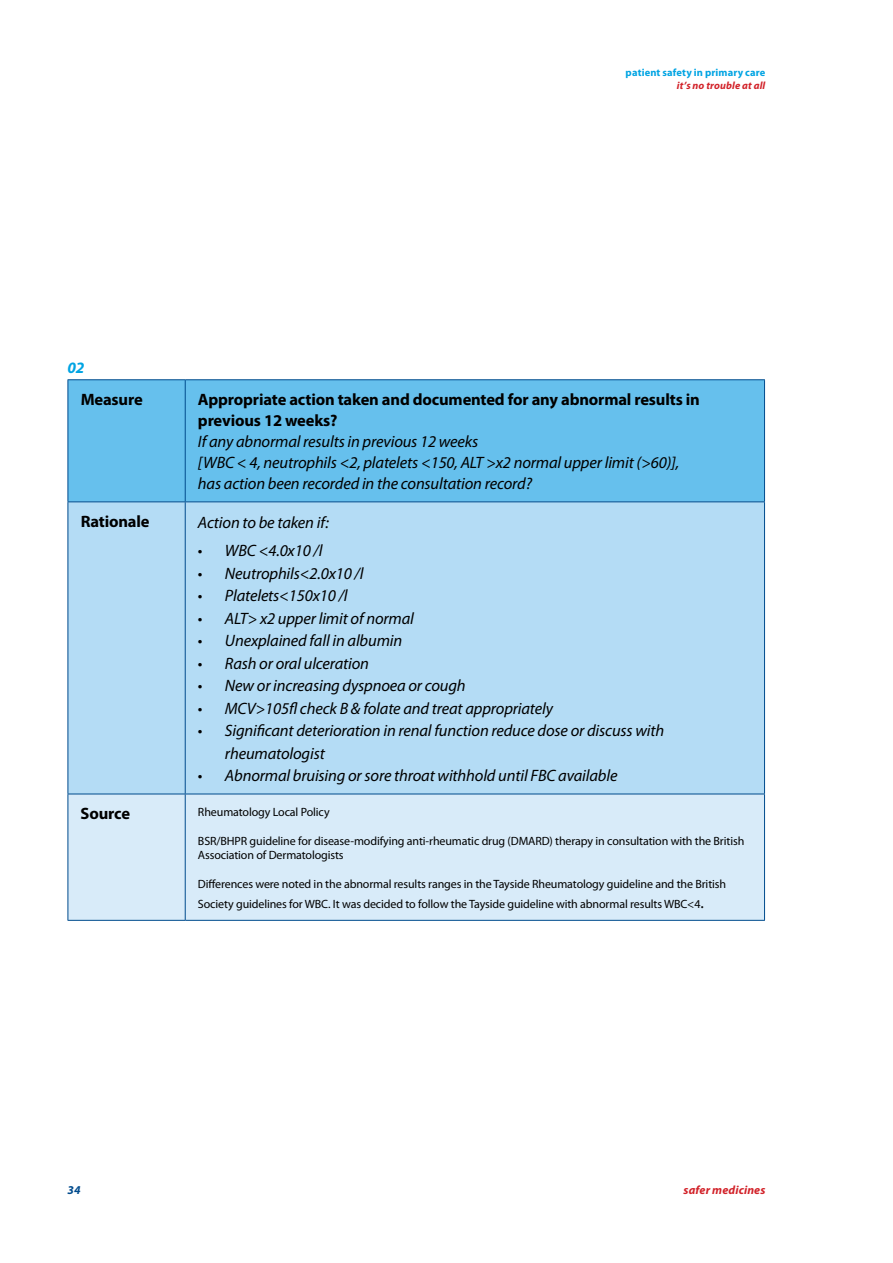
<style>
.page{position:relative;width:893px;height:1263px;background:#fff}
.page>*{position:absolute;margin:0;border:0;box-sizing:border-box;transform-origin:0 0}
.t1{font:italic 16.5px/21px "Myriad Pro";letter-spacing:-.01em;color:#000}
.t2{font:700 16.5px/21.1px "Myriad Pro";letter-spacing:-.01em;color:#000}
.t3{font:italic 700 15.9px "Myriad Pro";color:#00a4e3}
.t4{font:12px/14.4px "Myriad Pro";letter-spacing:-.01em;color:#000}
.t5{font:italic 700 12px "Myriad Pro";letter-spacing:.01em;color:#d2232a}
.t6{font:italic 700 12px "Myriad Pro";color:#004b8d}
.t7{font:700 10.5px "Myriad Pro";letter-spacing:.01em;color:#00a4e3}
.t8{font:italic 700 10.5px "Myriad Pro";letter-spacing:.015em;color:#d2232a}
.s1{font-style:normal}
.s2{font-size:16.5px}
</style>
<div class="page">
<div style="left:69px;top:380px;width:695px;height:121px;background:#66c0ed"></div>
<div style="left:69px;top:502px;width:695px;height:292px;background:#b4dcf5"></div>
<div style="left:69px;top:795px;width:695px;height:125px;background:#d8ebf9"></div>
<hr style="left:68px;top:380px;width:1px;height:121px;background:#004b8d">
<hr style="left:68px;top:502px;width:1px;height:292px;background:#004b8d">
<hr style="left:68px;top:794px;width:1px;height:126px;background:#004b8d">
<hr style="left:68px;top:920px;width:117px;height:1px;background:#004b8d">
<hr style="left:185px;top:920px;width:580px;height:1px;background:#004b8d">
<hr style="left:68px;top:379px;width:117px;height:1px;background:#004b8d">
<hr style="left:185px;top:379px;width:580px;height:1px;background:#004b8d">
<hr style="left:185px;top:380px;width:1px;height:121px;background:#004b8d">
<hr style="left:764px;top:380px;width:1px;height:121px;background:#004b8d">
<hr style="left:68px;top:501px;width:117px;height:1px;background:#004b8d">
<hr style="left:185px;top:501px;width:580px;height:1px;background:#004b8d">
<hr style="left:185px;top:502px;width:1px;height:292px;background:#004b8d">
<hr style="left:764px;top:502px;width:1px;height:292px;background:#004b8d">
<hr style="left:68px;top:794px;width:117px;height:1px;background:#004b8d">
<hr style="left:185px;top:794px;width:580px;height:1px;background:#004b8d">
<hr style="left:185px;top:794px;width:1px;height:126px;background:#004b8d">
<hr style="left:764px;top:794px;width:1px;height:126px;background:#004b8d">
<p class="t7" style="left:626px;top:66px;width:141px">patient safety in primary care</p>
<p class="t8" style="left:677px;top:78px;width:90px">it’s no trouble at all</p>
<p class="t3" style="left:68px;top:358px;width:18px">02</p>
<p class="t2" style="left:81px;top:388px;width:64px">Measure</p>
<p class="t2" style="left:198px;top:388px;width:503px">Appropriate action taken and documented for any abnormal results in previous 12 weeks?</p>
<p class="t1" style="left:198px;top:431px;width:483px">If any abnormal results in previous 12 weeks<br>[WBC &lt; 4, neutrophils &lt;2, platelets &lt;150, ALT &gt;x2 normal upper limit (&gt;60)], has action been recorded in the consultation record?</p>
<p class="t2" style="left:81px;top:510px;width:70px">Rationale</p>
<p class="t1" style="left:198px;top:511px;width:132px">Action to be taken if:</p>
<p class="t1" style="left:198px;top:540px;width:126px"><span class="s1">•</span> WBC &lt;4.0x10 /l</p>
<p class="t1" style="left:198px;top:562px;width:167px"><span class="s1">•</span> Neutrophils&lt;2.0x10 /l</p>
<p class="t1" style="left:198px;top:585px;width:151px"><span class="s1">•</span> Platelets&lt;150x10 /l</p>
<p class="t1" style="left:198px;top:607px;width:217px"><span class="s1">•</span> ALT&gt; x2 upper limit of normal</p>
<p class="t1" style="left:198px;top:630px;width:206px"><span class="s1">•</span> Unexplained fall in albumin</p>
<p class="t1" style="left:198px;top:652px;width:173px"><span class="s1">•</span> Rash or oral ulceration</p>
<p class="t1" style="left:198px;top:675px;width:269px"><span class="s1">•</span> New or increasing dyspnoea or cough</p>
<p class="t1" style="left:198px;top:697px;width:357px"><span class="s1">•</span> MCV&gt;105fl check B &amp; folate and treat appropriately</p>
<p class="t1" style="left:225px;top:719px;width:441px;line-height:22.5px;text-indent:-27px"><span class="s1">•</span> Significant deterioration in renal function reduce dose or discuss with rheumatologist</p>
<p class="t1" style="left:198px;top:765px;width:421px"><span class="s1">•</span> Abnormal bruising or sore throat withhold until FBC available</p>
<p class="t2" style="left:81px;top:802px;width:51px">Source</p>
<p class="t4" style="left:198px;top:804px;width:133px">Rheumatology Local Policy</p>
<p class="t4" style="left:198px;top:833px;width:548px">BSR/BHPR guideline for disease-modifying anti-rheumatic drug (DMARD) therapy in consultation with the British<br>Association of Dermatologists</p>
<p class="t4" style="left:198px;top:874px;width:530px;line-height:19.8px">Differences were noted in the abnormal results ranges in the Tayside Rheumatology guideline and the British<br>Society guidelines for WBC. It was decided to follow the Tayside guideline with abnormal results WBC&lt;4<span class="s2">.</span></p>
<p class="t6" style="left:68px;top:1182px;width:15px">34</p>
<p class="t5" style="left:684px;top:1182px;width:83px">safer medicines</p>
</div>
